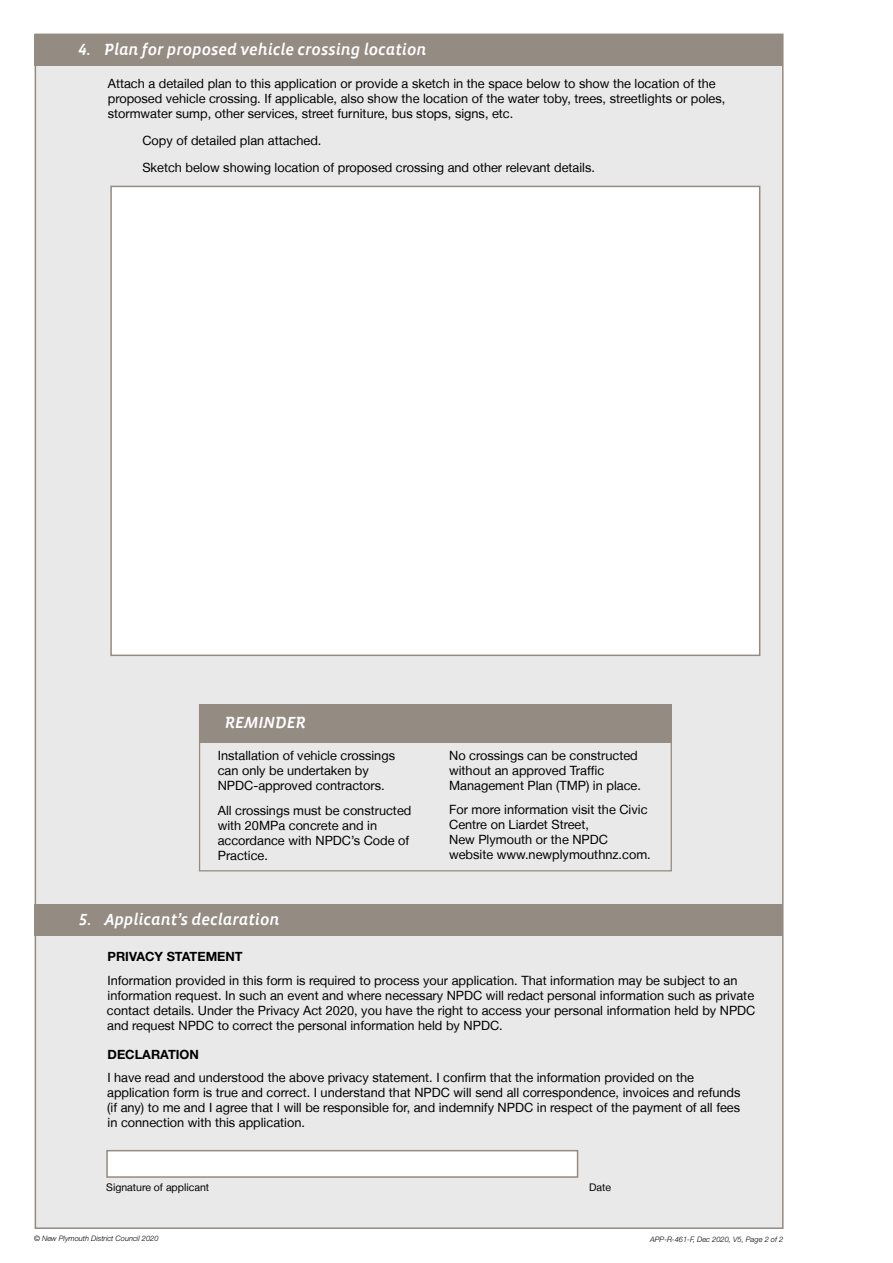
<style>
.page{position:relative;width:893px;height:1263px;background:#fff}
.page>*{position:absolute;margin:0;border:0;box-sizing:border-box;transform-origin:0 0}
.t1{font:16.5px "Vista Sans Alt Med Ita";color:#fff}
.t2{font:12.75px/15px "Helvetica Neue LT";color:#000}
.t3{font:700 12.75px "Helvetica Neue LT Std";color:#000}
.t4{font:10.5px "Helvetica Neue LT";color:#000}
.t5{font:italic 300 7.5px "Helvetica Neue LT Std";color:#000}
</style>
<div class="page">
<div style="left:35px;top:34px;width:748px;height:1195px;background:#e8e9e8;border:2px solid #948b83"></div>
<div style="left:35px;top:34px;width:748px;height:32px;background:#948b83"></div>
<div style="left:110px;top:186px;width:650px;height:470px;background:#fff;border:2px solid #948b83"></div>
<div style="left:35px;top:904px;width:748px;height:32px;background:#948b83"></div>
<div style="left:106px;top:1150px;width:472px;height:28px;background:#fff;border:2px solid #948b83"></div>
<svg style="left:199px;top:704px;width:473px;height:168px"></svg>
<div style="left:199px;top:705px;width:473px;height:38px;background:#948b83"></div>
<p class="t1" style="left:79px;top:41px;width:349px">4. Plan for proposed vehicle crossing location</p>
<p class="t2" style="left:108px;top:75px;width:619px">Attach a detailed plan to this application or provide a sketch in the space below to show the location of the proposed vehicle crossing. If applicable, also show the location of the water toby, trees, streetlights or poles, stormwater sump, other services, street furniture, bus stops, signs, etc.</p>
<p class="t2" style="left:142px;top:133px;width:181px">Copy of detailed plan attached.</p>
<p class="t2" style="left:142px;top:159px;width:454px">Sketch below showing location of proposed crossing and other relevant details.</p>
<p class="t1" style="left:225px;top:714px;width:82px">REMINDER</p>
<p class="t2" style="left:218px;top:748px;width:179px">Installation of vehicle crossings can only be undertaken by<br>NPDC-approved contractors.</p>
<p class="t2" style="left:218px;top:803px;width:195px">All crossings must be constructed with 20MPa concrete and in accordance with NPDC’s Code of<br>Practice.</p>
<p class="t2" style="left:449px;top:748px;width:193px">No crossings can be constructed without an approved Traffic<br>Management Plan (TMP) in place.</p>
<p class="t2" style="left:449px;top:802px;width:203px">For more information visit the Civic<br>Centre on Liardet Street,<br>New Plymouth or the NPDC website www.newplymouthnz.com.</p>
<p class="t1" style="left:79px;top:911px;width:202px">5. Applicant’s declaration</p>
<p class="t3" style="left:108px;top:949px;width:137px">PRIVACY STATEMENT</p>
<p class="t2" style="left:107px;top:972px;width:650px">Information provided in this form is required to process your application. That information may be subject to an information request. In such an event and where necessary NPDC will redact personal information such as private contact details. Under the Privacy Act 2020, you have the right to access your personal information held by NPDC and request NPDC to correct the personal information held by NPDC.</p>
<p class="t3" style="left:108px;top:1046px;width:93px">DECLARATION</p>
<p class="t2" style="left:107px;top:1070px;width:635px">I have read and understood the above privacy statement. I confirm that the information provided on the application form is true and correct. I understand that NPDC will send all correspondence, invoices and refunds (if any) to me and I agree that I will be responsible for, and indemnify NPDC in respect of the payment of all fees in connection with this application.</p>
<p class="t4" style="left:106px;top:1181px;width:104px">Signature of applicant</p>
<p class="t4" style="left:589px;top:1181px;width:23px">Date</p>
<p class="t5" style="left:34px;top:1234px;width:126px">© New Plymouth District Council 2020</p>
<p class="t5" style="left:650px;top:1234px;width:135px">APP-R-461-F, Dec 2020, V5, Page 2 of 2</p>
</div>
